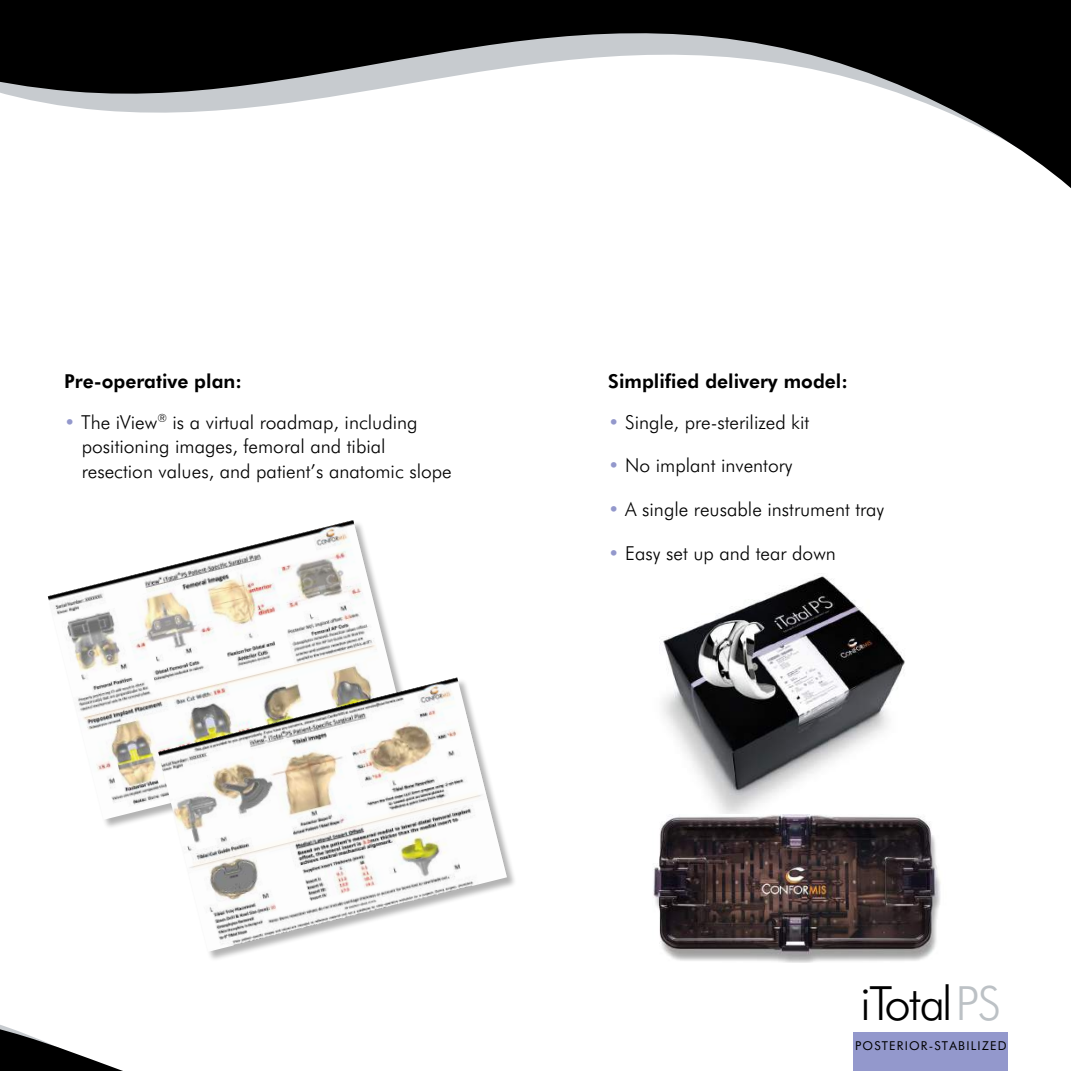
<style>
.page{position:relative;width:1071px;height:1071px;background:#fff}
.page>*{position:absolute;margin:0;border:0;box-sizing:border-box;transform-origin:0 0}
.t1{font:300 47.25px "Futura BT";letter-spacing:-.035em;color:#000}
.t2{font:300 19.25px/24.5px "Futura BT";color:#000}
.t3{font:800 19.25px "Futura BT";color:#000}
.t4{font:12.25px "Futura BT";letter-spacing:.1em;color:#000}
.s1{color:#9398cc}
.s2{color:#bcc1c5}
</style>
<div class="page">
<div style="left:854px;top:1032px;width:154px;height:39px;background:#9398cc"></div>
<svg style="left:0;top:0;width:1071px;height:188px"></svg>
<img style="left:48px;top:520px;width:351px;height:300px">
<img style="left:158px;top:677px;width:349px;height:275px">
<svg style="left:0;top:820px;width:174px;height:251px"></svg>
<img style="left:660px;top:573px;width:245px;height:241px">
<img style="left:653px;top:814px;width:288px;height:149px">
<p class="t3" style="left:64px;top:370px;width:179px">Pre-operative plan:</p>
<p class="t2" style="left:82px;top:409px;width:372px;text-indent:-17px"><span class="s1">•</span> The iView<sup>®</sup> is a virtual roadmap, including positioning images, femoral and tibial resection values, and patient’s anatomic slope</p>
<p class="t3" style="left:608px;top:370px;width:241px">Simplified delivery model:</p>
<p class="t2" style="left:608px;top:409px;width:203px"><span class="s1">•</span> Single, pre-sterilized kit</p>
<p class="t2" style="left:608px;top:453px;width:186px"><span class="s1">•</span> No implant inventory</p>
<p class="t2" style="left:608px;top:497px;width:278px"><span class="s1">•</span> A single reusable instrument tray</p>
<p class="t2" style="left:608px;top:541px;width:229px"><span class="s1">•</span> Easy set up and tear down</p>
<h1 class="t1" style="left:860px;top:975px;width:143px">iTotal<span class="s2">PS</span></h1>
<p class="t4" style="left:855px;top:1038px;width:153px">POSTERIOR-STABILIZED</p>
</div>
